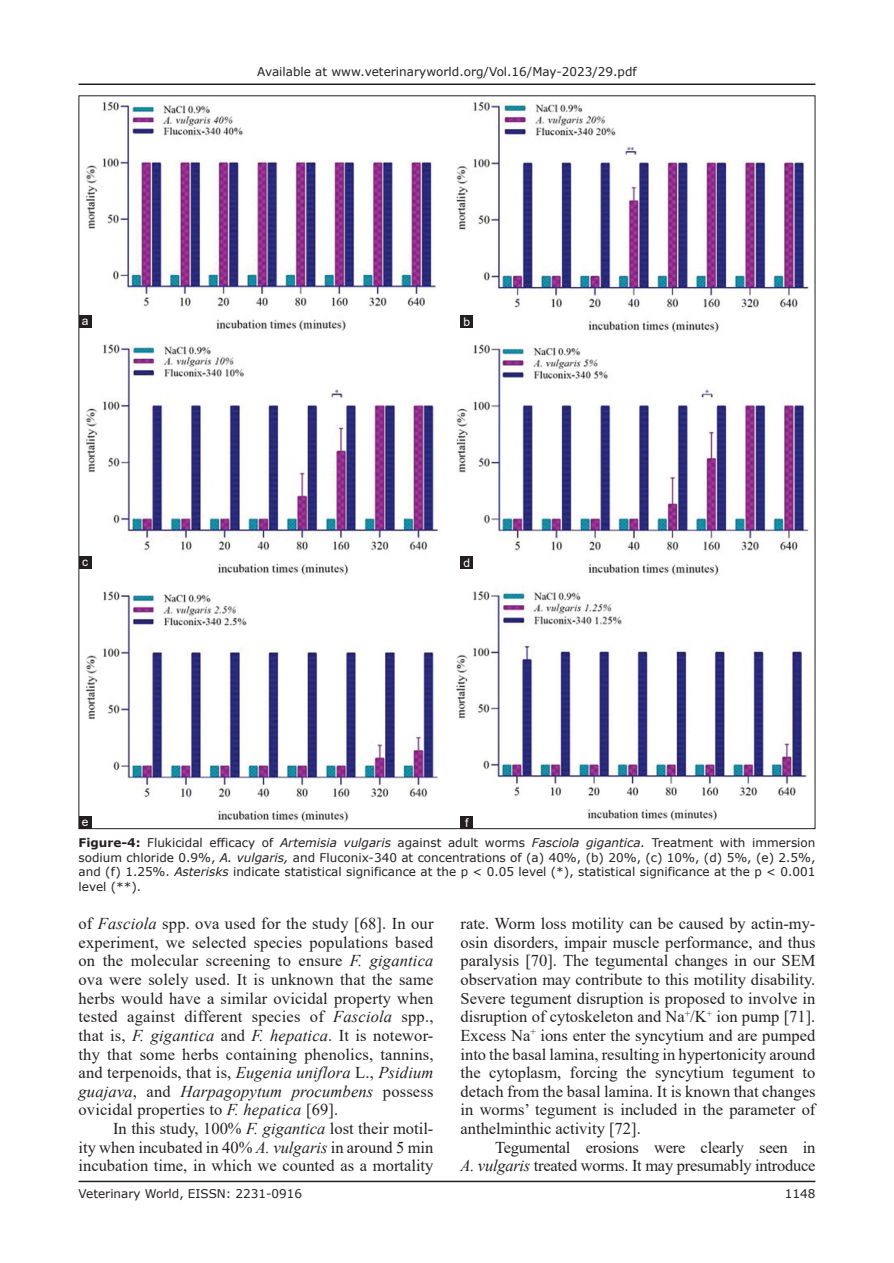
<style>
.page{position:relative;width:894px;height:1263px;background:#fff}
.page>*{position:absolute;margin:0;border:0;box-sizing:border-box;transform-origin:0 0}
.TX{font:16.5px/18.6px "Times New Roman";color:#231f20;text-align:justify}
.FGC{font:12px/14.5px "Verdana";color:#231f20;text-align:justify}
.LABEL{font:12px "Arial";color:#fff}
.s1{font-weight:700}
.s2{font-style:italic}
</style>
<div class="page">
<hr style="left:78px;top:1180px;width:737px;height:2px;background:#231f20">
<hr style="left:78px;top:83px;width:737px;height:2px;background:#231f20">
<img style="left:86px;top:101px;width:723px;height:726px">
<div style="left:460px;top:556px;width:13px;height:13px;background:#231f20"></div>
<div style="left:79px;top:556px;width:12px;height:13px;background:#231f20"></div>
<div style="left:460px;top:315px;width:13px;height:13px;background:#231f20"></div>
<div style="left:460px;top:816px;width:13px;height:13px;background:#231f20"></div>
<div style="left:79px;top:315px;width:12px;height:13px;background:#231f20"></div>
<div style="left:79px;top:816px;width:12px;height:13px;background:#231f20"></div>
<p class="LABEL" style="left:82px;top:312px;width:8px">a</p>
<p class="FGC" style="left:257px;top:64px;width:381px">Available at www.veterinaryworld.org/Vol.16/May-2023/29.pdf</p>
<p class="LABEL" style="left:463px;top:313px;width:8px">b</p>
<p class="LABEL" style="left:82px;top:553px;width:7px">c</p>
<p class="LABEL" style="left:463px;top:554px;width:8px">d</p>
<p class="LABEL" style="left:82px;top:813px;width:8px">e</p>
<p class="LABEL" style="left:465px;top:814px;width:5px">f</p>
<p class="FGC" style="left:78px;top:835px;width:738px"><span class="s1">Figure-4:</span> Flukicidal efficacy of <span class="s2">Artemisia vulgaris</span> against adult worms <span class="s2">Fasciola gigantica.</span> Treatment with immersion sodium chloride 0.9%, <span class="s2">A. vulgaris,</span> and Fluconix-340 at concentrations of (a) 40%, (b) 20%, (c) 10%, (d) 5%, (e) 2.5%, and (f) 1.25%. <span class="s2">Asterisks</span> indicate statistical significance at the p &lt; 0.05 level (*), statistical significance at the p &lt; 0.001 level (**).</p>
<p class="TX" style="left:78px;top:913px;width:356px">of <span class="s2">Fasciola</span> spp. ova used for the study [68]. In our experiment, we selected species populations based on the molecular screening to ensure <span class="s2">F. gigantica </span>ova were solely used. It is unknown that the same herbs would have a similar ovicidal property when tested against different species of <span class="s2">Fasciola</span> spp., that is, <span class="s2">F. gigantica</span> and <span class="s2">F. hepatica</span>. It is notewor&shy;thy that some herbs containing phenolics, tannins, and terpenoids, that is, <span class="s2">Eugenia uniflora</span> L., <span class="s2">Psidium guajava</span>, and <span class="s2">Harpagopytum procumbens</span> possess ovicidal properties to <span class="s2">F. hepatica</span> [69].</p>
<p class="TX" style="left:78px;top:1118px;width:356px;text-indent:34px">In this study, 100% <span class="s2">F. gigantica</span> lost their motil&shy;ity when incubated in 40% <span class="s2">A. vulgaris</span> in around 5 min incubation time, in which we counted as a mortality</p>
<p class="TX" style="left:460px;top:913px;width:356px">rate. Worm loss motility can be caused by actin-my&shy;osin disorders, impair muscle performance, and thus paralysis [70]. The tegumental changes in our SEM observation may contribute to this motility disability.<br>Severe tegument disruption is proposed to involve in disruption of cytoskeleton and Na<sup>+</sup>/K<sup>+</sup> ion pump [71].<br>Excess Na<sup>+</sup> ions enter the syncytium and are pumped into the basal lamina, resulting in hypertonicity around the cytoplasm, forcing the syncytium tegument to detach from the basal lamina. It is known that changes in worms’ tegument is included in the parameter of anthelminthic activity [72].</p>
<p class="TX" style="left:460px;top:1137px;width:356px;text-align:right">Tegumental erosions were clearly seen in<br><span class="s2">A. vulgaris</span> treated worms. It may presumably introduce</p>
<p class="FGC" style="left:78px;top:1186px;width:225px">Veterinary World, EISSN: 2231-0916</p>
<p class="FGC" style="left:784px;top:1186px;width:32px">1148</p>
</div>
